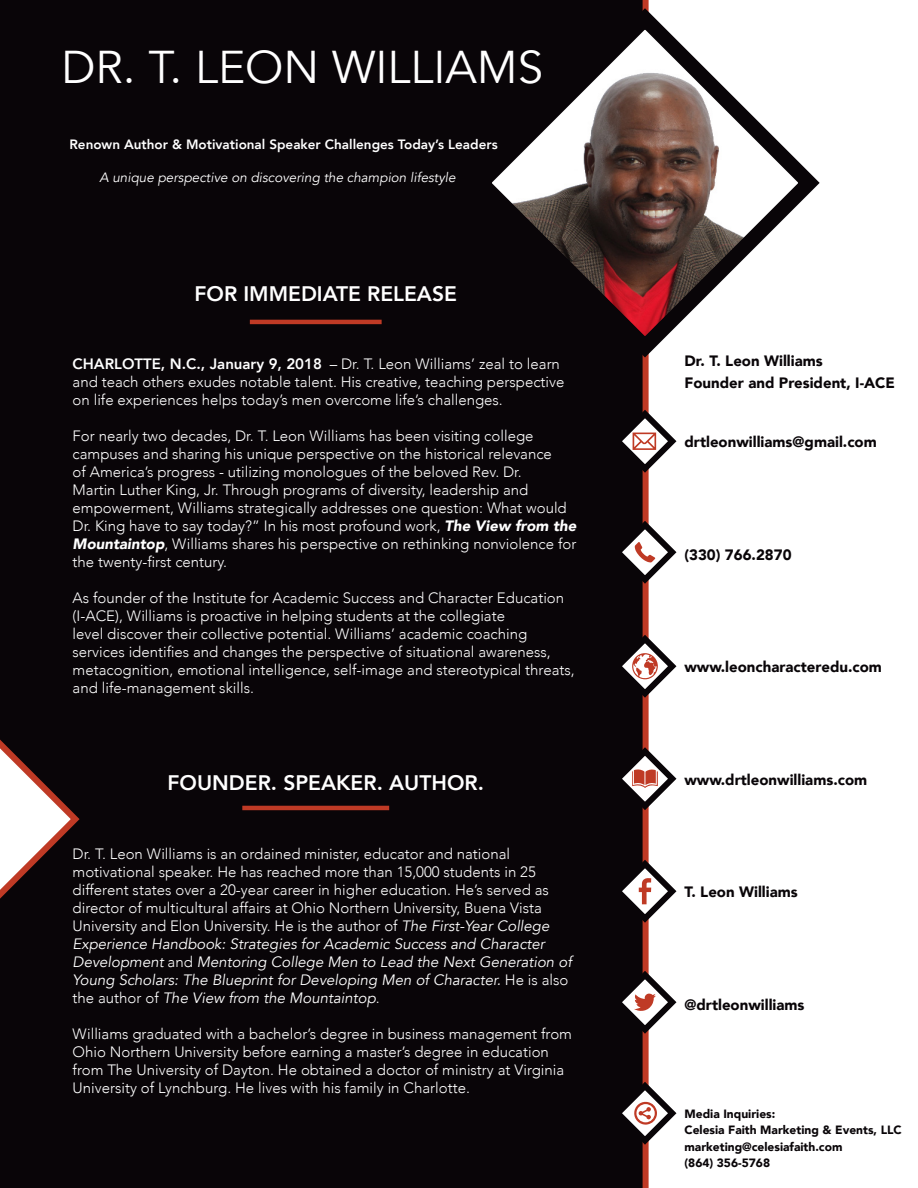
<style>
.page{position:relative;width:918px;height:1188px;background:#fff}
.page>*{position:absolute;margin:0;border:0;box-sizing:border-box;transform-origin:0 0}
.t1{font:45.9px "Avenir";color:#fff}
.t2{font:800 21px "Avenir";color:#fff}
.t3{font:300 15px/18px "Avenir";color:#fff}
.t4{font:900 15px "Avenir";color:#090508}
.t5{font:800 13.5px "Avenir";color:#fff}
.t6{font:italic 13.5px "Avenir";color:#fff}
.t7{font:900 12px "Avenir";color:#090508}
.s1{font-weight:800}
.s2{font-weight:900;font-style:italic}
.s3{font-weight:400;font-style:italic}
</style>
<div class="page">
<div style="left:0;top:0;width:645px;height:1188px;background:#090508"></div>
<div style="left:643px;top:0;width:6px;height:1188px;background:#bf3a25"></div>
<svg style="left:492px;top:0;width:328px;height:368px"></svg>
<svg style="left:0;top:739px;width:80px;height:160px"></svg>
<hr style="left:250px;top:320px;width:132px;height:4px;background:#bf3a25">
<hr style="left:242px;top:806px;width:147px;height:4px;background:#bf3a25">
<svg style="left:622px;top:517px;width:55px;height:71px"></svg>
<svg style="left:622px;top:406px;width:55px;height:71px"></svg>
<svg style="left:622px;top:631px;width:55px;height:71px"></svg>
<svg style="left:622px;top:743px;width:55px;height:71px"></svg>
<svg style="left:622px;top:856px;width:55px;height:71px"></svg>
<svg style="left:622px;top:967px;width:55px;height:71px"></svg>
<svg style="left:622px;top:1078px;width:55px;height:71px"></svg>
<p class="t1" style="left:62px;top:40px;width:483px">DR. T. LEON WILLIAMS</p>
<p class="t5" style="left:69px;top:134px;width:430px">Renown Author &amp; Motivational Speaker Challenges Today’s Leaders</p>
<p class="t6" style="left:99px;top:170px;width:358px">A unique perspective on discovering the champion lifestyle</p>
<p class="t2" style="left:194px;top:277px;width:264px">FOR IMMEDIATE RELEASE</p>
<p class="t3" style="left:73px;top:355px;width:493px"><span class="s1">CHARLOTTE, N.C., January 9, 2018</span> – Dr. T. Leon Williams’ zeal to learn and teach others exudes notable talent. His creative, teaching perspective on life experiences helps today’s men overcome life’s challenges.</p>
<p class="t3" style="left:73px;top:427px;width:505px">For nearly two decades, Dr. T. Leon Williams has been visiting college campuses and sharing his unique perspective on the historical relevance<br>of America’s progress - utilizing monologues of the beloved Rev. Dr.<br>Martin Luther King, Jr. Through programs of diversity, leadership and empowerment, Williams strategically addresses one question: What would Dr. King have to say today?” In his most profound work, <span class="s2">The View from the Mountaintop</span>, Williams shares his perspective on rethinking nonviolence for the twenty-first century.</p>
<p class="t3" style="left:73px;top:589px;width:493px">As founder of the Institute for Academic Success and Character Education</p>
<p class="t3" style="left:73px;top:607px;width:504px">(I-ACE), Williams is proactive in helping students at the collegiate<br>level discover their collective potential. Williams’ academic coaching services identifies and changes the perspective of situational awareness, metacognition, emotional intelligence, self-image and stereotypical threats, and life-management skills.</p>
<p class="t2" style="left:167px;top:767px;width:318px">FOUNDER. SPEAKER. AUTHOR.</p>
<p class="t3" style="left:73px;top:845px;width:501px">Dr. T. Leon Williams is an ordained minister, educator and national motivational speaker. He has reached more than 15,000 students in 25 different states over a 20-year career in higher education. He’s served as director of multicultural affairs at Ohio Northern University, Buena Vista University and Elon University. He is the author of <span class="s3">The First-Year College Experience Handbook: Strategies for Academic Success and Character Development</span> and <span class="s3">Mentoring College Men to Lead the Next Generation of Young Scholars: The Blueprint for Developing Men of Character.</span> He is also the author of <span class="s3">The View from the Mountaintop</span>.</p>
<p class="t3" style="left:73px;top:1025px;width:501px">Williams graduated with a bachelor’s degree in business management from Ohio Northern University before earning a master’s degree in education from The University of Dayton. He obtained a doctor of ministry at Virginia University of Lynchburg. He lives with his family in Charlotte.</p>
<p class="t4" style="left:684px;top:348px;width:140px">Dr. T. Leon Williams</p>
<p class="t4" style="left:684px;top:370px;width:212px">Founder and President, I-ACE</p>
<p class="t4" style="left:684px;top:429px;width:194px">drtleonwilliams@gmail.com</p>
<p class="t4" style="left:684px;top:541px;width:109px">(330) 766.2870</p>
<p class="t4" style="left:684px;top:654px;width:199px">www.leoncharacteredu.com</p>
<p class="t4" style="left:684px;top:766px;width:184px">www.drtleonwilliams.com</p>
<p class="t4" style="left:684px;top:879px;width:115px">T. Leon Williams</p>
<p class="t4" style="left:684px;top:991px;width:122px">@drtleonwilliams</p>
<p class="t7" style="left:684px;top:1103px;width:92px">Media Inquiries:</p>
<p class="t7" style="left:684px;top:1120px;width:219px">Celesia Faith Marketing &amp; Events, LLC</p>
<p class="t7" style="left:684px;top:1136px;width:160px">marketing@celesiafaith.com</p>
<p class="t7" style="left:684px;top:1153px;width:87px">(864) 356-5768</p>
</div>
